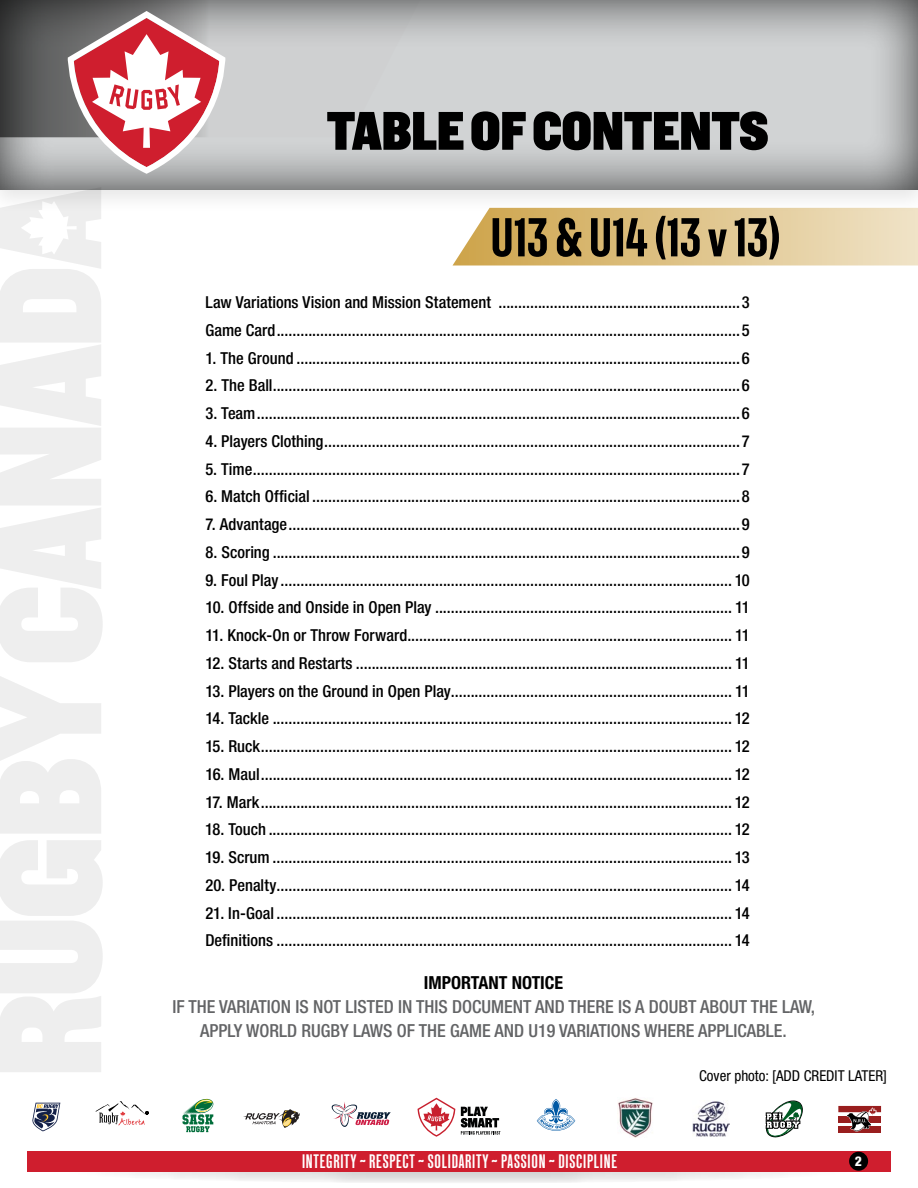
<style>
.page{position:relative;width:918px;height:1188px;background:#fff}
.page>*{position:absolute;margin:0;border:0;box-sizing:border-box;transform-origin:0 0}
.t1{font:54.6px "New Grotesk Square FOUR";letter-spacing:.01em;color:#000}
.t2{font:54px "New Grotesk Square SIX";color:#000}
.t3{font:19.5px "New Grotesk Square THREE";letter-spacing:.04em;color:#fff}
.t4{font:500 condensed 18px/24px "Helvetica Neue LT Std";color:#636466;text-align:center}
.t5{font:700 condensed 18px "Helvetica Neue LT Std";color:#000}
.t6{font:500 condensed 16.5px/27.8px "Helvetica Neue LT Std";color:#000}
.t7{font:500 condensed 16.5px "Helvetica Neue LT Std";letter-spacing:-.02em;color:#000}
.t8{font:condensed 15px "Helvetica Neue LT Std";color:#000}
.t9{font:800 condensed 13.5px "Helvetica Neue LT Std";color:#fff}
</style>
<div class="page">
<svg style="left:49px;top:1158px;width:816px;height:26px"></svg>
<div style="left:27px;top:1151px;width:864px;height:20px;background:#cf1e2e"></div>
<svg style="left:32px;top:1103px;width:28px;height:28px"></svg>
<svg style="left:96px;top:1101px;width:53px;height:24px"></svg>
<svg style="left:183px;top:1098px;width:31px;height:34px"></svg>
<svg style="left:243px;top:1109px;width:57px;height:19px"></svg>
<svg style="left:332px;top:1102px;width:59px;height:25px"></svg>
<svg style="left:537px;top:1099px;width:38px;height:32px"></svg>
<svg style="left:765px;top:1100px;width:38px;height:38px"></svg>
<img style="left:692px;top:1101px;width:37px;height:36px">
<svg style="left:839px;top:1105px;width:43px;height:7px"></svg>
<div style="left:838px;top:1127px;width:43px;height:6px;background:#991e1e"></div>
<svg style="left:838px;top:1106px;width:43px;height:26px"></svg>
<svg style="left:418px;top:1098px;width:82px;height:39px"></svg>
<div style="left:849px;top:1152px;width:19px;height:19px;background:#000;border-radius:50%"></div>
<img style="left:618px;top:1098px;width:35px;height:40px">
<svg style="left:0;top:215px;width:103px;height:857px;fill:#eee"></svg>
<div style="left:0;top:0;width:918px;height:215px;background:#f5f5f5"></div>
<div style="left:0;top:0;width:918px;height:191px;background:#000;opacity:.75"></div>
<svg style="left:0;top:0;width:420px;height:137px;background:#a4a5a6"></svg>
<svg style="left:67px;top:11px;width:160px;height:163px"></svg>
<svg style="left:453px;top:208px;width:465px;height:58px;background:#e0c790"></svg>
<h2 class="t2" style="left:327px;top:97px;width:443px">TABLE OF CONTENTS</h2>
<h1 class="t1" style="left:491px;top:205px;width:291px">U13 &amp; U14 (13 v 13)</h1>
<p class="t6" style="left:205px;top:288px;width:546px">Law Variations Vision and Mission Statement ............................................................. 3<br>Game Card..................................................................................................................... 5</p>
<p class="t6" style="left:205px;top:344px;width:546px">1. The Ground ................................................................................................................ 6</p>
<p class="t6" style="left:205px;top:371px;width:546px">2. The Ball...................................................................................................................... 6</p>
<p class="t6" style="left:205px;top:399px;width:546px">3. Team.......................................................................................................................... 6</p>
<p class="t6" style="left:205px;top:427px;width:546px">4. Players Clothing......................................................................................................... 7</p>
<p class="t6" style="left:205px;top:455px;width:546px">5. Time........................................................................................................................... 7</p>
<p class="t6" style="left:205px;top:482px;width:546px">6. Match Official ............................................................................................................ 8</p>
<p class="t6" style="left:205px;top:510px;width:546px">7. Advantage.................................................................................................................. 9</p>
<p class="t6" style="left:205px;top:538px;width:546px">8. Scoring ...................................................................................................................... 9</p>
<p class="t6" style="left:205px;top:566px;width:546px">9. Foul Play .................................................................................................................. 10</p>
<p class="t6" style="left:205px;top:593px;width:546px">10. Offside and Onside in Open Play ........................................................................... 11</p>
<p class="t6" style="left:205px;top:621px;width:546px">11. Knock-On or Throw Forward.................................................................................. 11</p>
<p class="t6" style="left:205px;top:649px;width:546px">12. Starts and Restarts ............................................................................................... 11</p>
<p class="t6" style="left:205px;top:677px;width:546px">13. Players on the Ground in Open Play....................................................................... 11</p>
<p class="t6" style="left:205px;top:704px;width:546px">14. Tackle .................................................................................................................... 12</p>
<p class="t6" style="left:205px;top:732px;width:546px">15. Ruck....................................................................................................................... 12</p>
<p class="t6" style="left:205px;top:760px;width:546px">16. Maul....................................................................................................................... 12</p>
<p class="t6" style="left:205px;top:788px;width:546px">17. Mark....................................................................................................................... 12</p>
<p class="t7" style="left:205px;top:820px;width:546px">18. Touch ..................................................................................................................... 12</p>
<p class="t6" style="left:205px;top:843px;width:546px">19. Scrum .................................................................................................................... 13</p>
<p class="t6" style="left:205px;top:871px;width:546px">20. Penalty................................................................................................................... 14</p>
<p class="t6" style="left:205px;top:899px;width:546px">21. In-Goal ................................................................................................................... 14<br>Definitions ................................................................................................................... 14</p>
<p class="t5" style="left:424px;top:972px;width:141px">IMPORTANT NOTICE</p>
<p class="t4" style="left:172px;top:995px;width:644px">IF THE VARIATION IS NOT LISTED IN THIS DOCUMENT AND THERE IS A DOUBT ABOUT THE LAW,<br>APPLY WORLD RUGBY LAWS OF THE GAME AND U19 VARIATIONS WHERE APPLICABLE.</p>
<p class="t8" style="left:699px;top:1067px;width:189px">Cover photo: [ADD CREDIT LATER]</p>
<p class="t3" style="left:302px;top:1150px;width:316px">INTEGRITY ~ RESPECT ~ SOLIDARITY ~ PASSION ~ DISCIPLINE</p>
<p class="t9" style="left:855px;top:1153px;width:9px">2</p>
</div>
